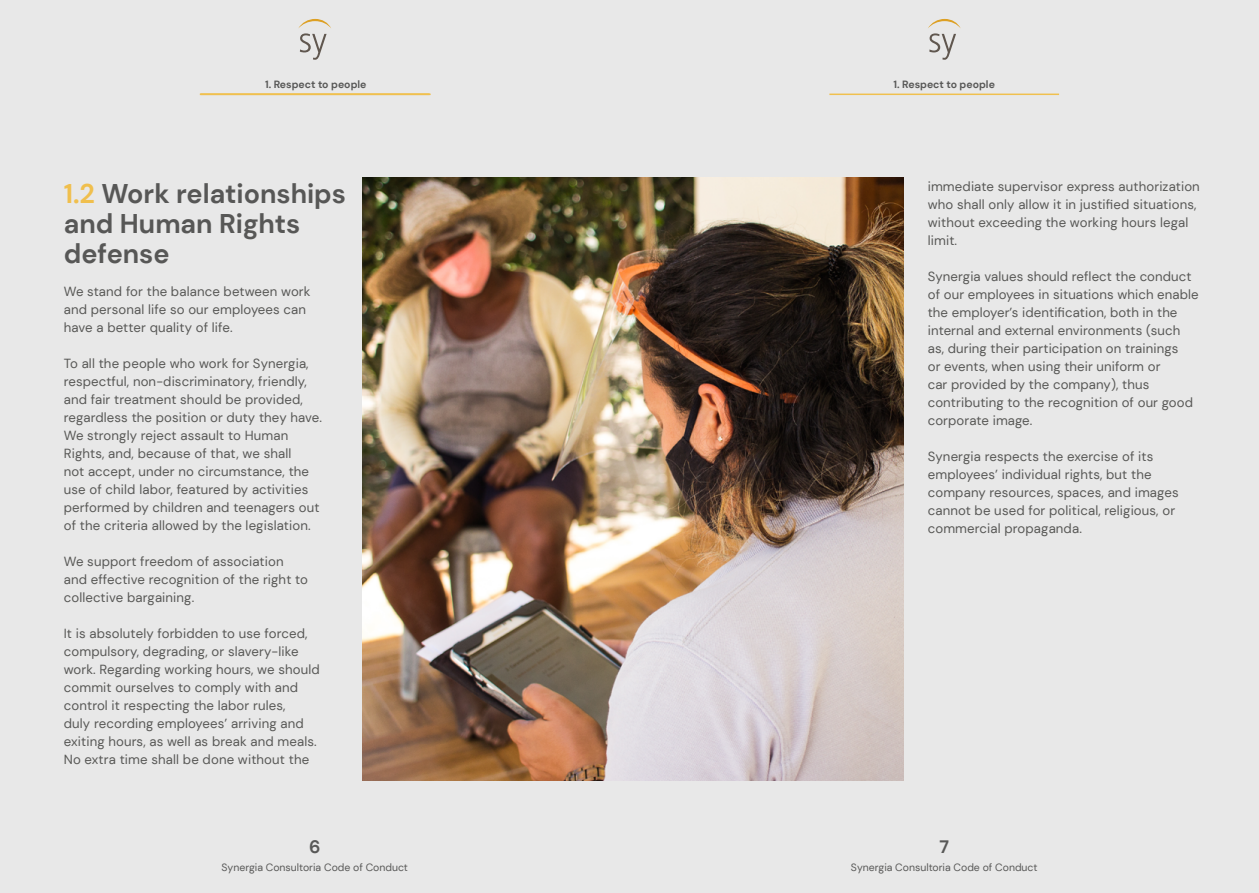
<style>
.page{position:relative;width:1259px;height:893px;background:#e8e8e8}
.page>*{position:absolute;margin:0;border:0;box-sizing:border-box;transform-origin:0 0}
.t1{font:700 27px/30px "DM Sans";color:#575756}
.t2{font:700 18px "DM Sans";color:#585857}
.t3{font:13.2px/18px "DM Sans";letter-spacing:.01em;color:#585856}
.t4{font:10.5px "DM Sans";color:#585857}
.t5{font:700 10.5px "DM Sans";color:#575756}
.s1{color:#f0bf4d}
</style>
<div class="page">
<svg style="left:298px;top:19px;width:33px;height:41px"></svg>
<svg style="left:928px;top:19px;width:32px;height:41px"></svg>
<hr style="left:200px;top:94px;width:229px;height:1px;background:#f0c04e">
<hr style="left:201px;top:94px;width:230px;height:1px;background:#f0c04e">
<hr style="left:829px;top:94px;width:230px;height:1px;background:#f0c04e">
<img style="left:363px;top:178px;width:540px;height:603px">
<p class="t5" style="left:244px;top:77px;width:144px">1. Respeitar nossas pessoas.</p>
<p class="t5" style="left:265px;top:77px;width:103px">1. Respect to people</p>
<p class="t5" style="left:893px;top:77px;width:103px">1. Respect to people</p>
<h1 class="t1" style="left:64px;top:178px;width:284px"><span class="s1">1.2</span> Work relationships and Human Rights defense</h1>
<p class="t3" style="left:927px;top:177px;width:273px">immediate supervisor express authorization who shall only allow it in justified situations, without exceeding the working hours legal limit.</p>
<p class="t3" style="left:927px;top:267px;width:272px">Synergia values should reflect the conduct of our employees in situations which enable the employer’s identification, both in the internal and external environments (such as, during their participation on trainings<br>or events, when using their uniform or<br>car provided by the company), thus contributing to the recognition of our good corporate image.</p>
<p class="t3" style="left:927px;top:447px;width:252px">Synergia respects the exercise of its employees’ individual rights, but the company resources, spaces, and images cannot be used for political, religious, or commercial propaganda.</p>
<p class="t3" style="left:64px;top:282px;width:248px">We stand for the balance between work and personal life so our employees can have a better quality of life.</p>
<p class="t3" style="left:64px;top:354px;width:260px">To all the people who work for Synergia, respectful, non-discriminatory, friendly, and fair treatment should be provided, regardless the position or duty they have.<br>We strongly reject assault to Human Rights, and, because of that, we shall<br>not accept, under no circumstance, the use of child labor, featured by activities performed by children and teenagers out of the criteria allowed by the legislation.</p>
<p class="t3" style="left:64px;top:552px;width:246px">We support freedom of association and effective recognition of the right to collective bargaining.</p>
<p class="t3" style="left:64px;top:624px;width:257px">It is absolutely forbidden to use forced, compulsory, degrading, or slavery-like work. Regarding working hours, we should commit ourselves to comply with and control it respecting the labor rules,<br>duly recording employees’ arriving and exiting hours, as well as break and meals.<br>No extra time shall be done without the</p>
<h2 class="t2" style="left:309px;top:835px;width:13px">6</h2>
<p class="t4" style="left:221px;top:861px;width:188px">Synergia Consultoria Code of Conduct</p>
<p class="t4" style="left:851px;top:861px;width:188px">Synergia Consultoria Code of Conduct</p>
<h2 class="t2" style="left:939px;top:835px;width:11px">7</h2>
</div>
